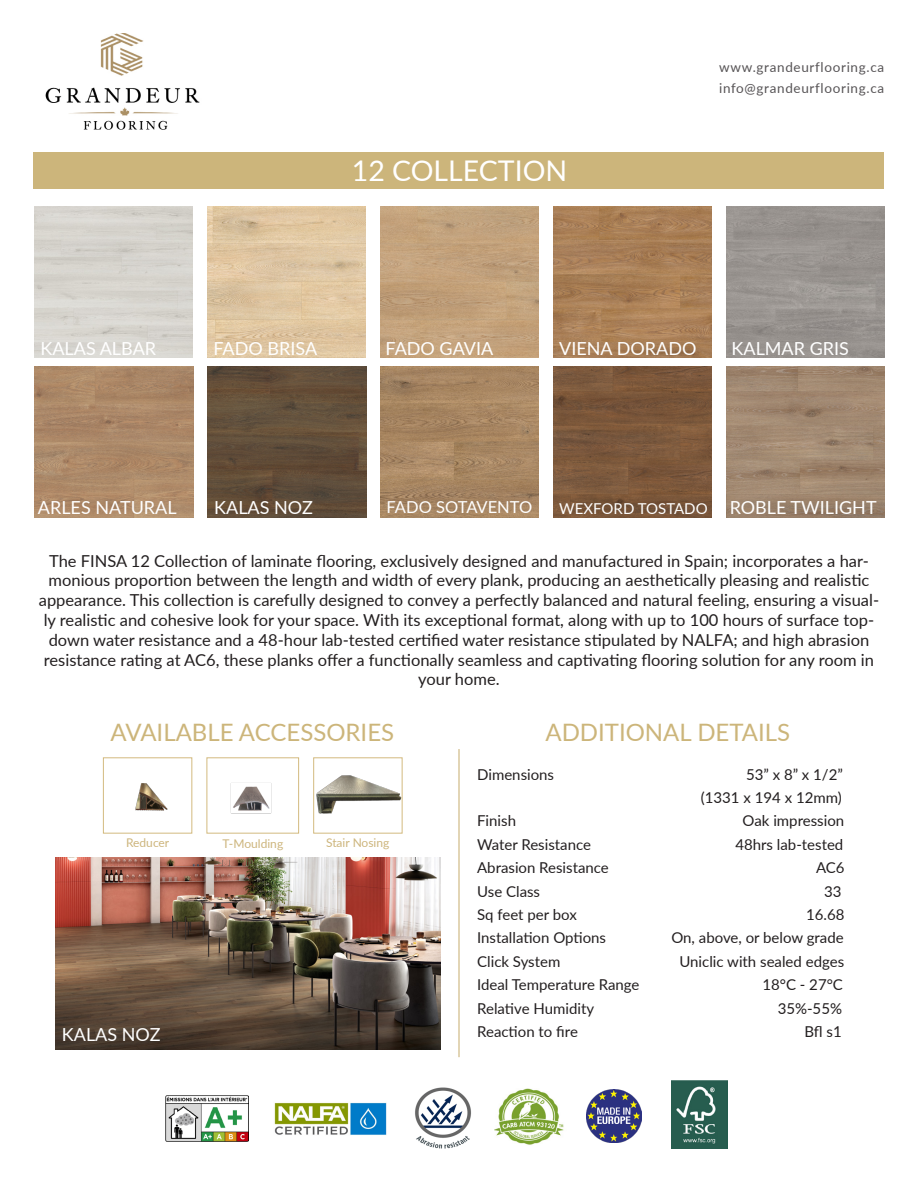
<style>
.page{position:relative;width:918px;height:1188px;background:#fff}
.page>*{position:absolute;margin:0;border:0;box-sizing:border-box;transform-origin:0 0}
.t1{font:28.5px "Lato";color:#fff}
.t2{font:24px "Lato";color:#ccb57a}
.t3{font:18px "Lato";color:#fff}
.t4{font:16.5px/19.8px "Lato";color:#231f20;text-align:center}
.t5{font:16.5px "Lato";color:#fff}
.t6{font:15px "Lato";color:#231f20}
.t7{font:15px "Lato";color:#fff}
.t8{font:13.5px "Lato";letter-spacing:.05em;color:#575456}
.t9{font:12px "Lato";color:#cdb57c}
</style>
<div class="page">
<div style="left:34px;top:152px;width:850px;height:37px;background:#ccb57b"></div>
<img style="left:56px;top:858px;width:384px;height:192px">
<img style="left:45px;top:34px;width:155px;height:96px">
<hr style="left:458px;top:749px;width:2px;height:308px;background:#cdb57c">
<img style="left:166px;top:1095px;width:82px;height:47px">
<img style="left:274px;top:1102px;width:112px;height:33px">
<img style="left:587px;top:1090px;width:54px;height:53px">
<img style="left:415px;top:1088px;width:56px;height:61px">
<img style="left:494px;top:1088px;width:70px;height:57px">
<img style="left:671px;top:1081px;width:56px;height:67px">
<img style="left:380px;top:207px;width:158px;height:150px">
<img style="left:207px;top:207px;width:158px;height:150px">
<img style="left:553px;top:207px;width:158px;height:150px">
<img style="left:135px;top:783px;width:33px;height:28px">
<div style="left:103px;top:757px;width:89px;height:77px;border:1px solid #d3ba7f"></div>
<img style="left:316px;top:775px;width:85px;height:39px">
<div style="left:313px;top:757px;width:90px;height:77px;border:1px solid #d3ba7f"></div>
<img style="left:230px;top:783px;width:42px;height:31px">
<div style="left:207px;top:757px;width:92px;height:77px;border:1px solid #d3ba7f"></div>
<img style="left:208px;top:366px;width:158px;height:151px">
<img style="left:381px;top:366px;width:158px;height:151px">
<img style="left:34px;top:366px;width:159px;height:151px">
<img style="left:726px;top:207px;width:158px;height:150px">
<img style="left:553px;top:366px;width:159px;height:151px">
<img style="left:726px;top:366px;width:158px;height:151px">
<p class="t1" style="left:352px;top:150px;width:217px">12 COLLECTION</p>
<p class="t8" style="left:719px;top:57px;width:166px">www.grandeurflooring.ca</p>
<p class="t8" style="left:719px;top:78px;width:167px">info@grandeurflooring.ca</p>
<p class="t3" style="left:41px;top:336px;width:117px">KALAS ALBAR</p>
<p class="t3" style="left:214px;top:336px;width:105px">FADO BRISA</p>
<p class="t3" style="left:386px;top:336px;width:109px">FADO GAVIA</p>
<p class="t3" style="left:559px;top:336px;width:139px">VIENA DORADO</p>
<p class="t3" style="left:732px;top:336px;width:119px">KALMAR GRIS</p>
<p class="t3" style="left:38px;top:495px;width:140px">ARLES NATURAL</p>
<p class="t3" style="left:214px;top:495px;width:100px">KALAS NOZ</p>
<p class="t5" style="left:387px;top:495px;width:147px">FADO SOTAVENTO</p>
<p class="t7" style="left:559px;top:497px;width:150px">WEXFORD TOSTADO</p>
<p class="t3" style="left:730px;top:494px;width:148px">ROBLE TWILIGHT</p>
<p class="t4" style="left:39px;top:550px;width:842px">The FINSA 12 Collection of laminate flooring, exclusively designed and manufactured in Spain; incorporates a har&shy;monious proportion between the length and width of every plank, producing an aesthetically pleasing and realistic appearance. This collection is carefully designed to convey a perfectly balanced and natural feeling, ensuring a visual&shy;ly realistic and cohesive look for your space. With its exceptional format, along with up to 100 hours of surface top&shy;down water resistance and a 48-hour lab-tested certified water resistance stipulated by NALFA; and high abrasion resistance rating at AC6, these planks offer a functionally seamless and captivating flooring solution for any room in your home.</p>
<p class="t2" style="left:111px;top:716px;width:285px">AVAILABLE ACCESSORIES</p>
<p class="t2" style="left:545px;top:716px;width:246px">ADDITIONAL DETAILS</p>
<p class="t9" style="left:126px;top:834px;width:45px">Reducer</p>
<p class="t9" style="left:223px;top:835px;width:62px">T-Moulding</p>
<p class="t9" style="left:326px;top:834px;width:65px">Stair Nosing</p>
<p class="t3" style="left:62px;top:1022px;width:100px">KALAS NOZ</p>
<p class="t6" style="left:477px;top:763px;width:78px">Dimensions</p>
<p class="t6" style="left:746px;top:763px;width:98px">53” x 8” x 1/2”</p>
<p class="t6" style="left:701px;top:787px;width:143px">(1331 x 194 x 12mm)</p>
<p class="t6" style="left:477px;top:810px;width:40px">Finish</p>
<p class="t6" style="left:743px;top:810px;width:103px">Oak impression</p>
<p class="t6" style="left:477px;top:834px;width:115px">Water Resistance</p>
<p class="t6" style="left:735px;top:834px;width:109px">48hrs lab-tested</p>
<p class="t6" style="left:477px;top:857px;width:133px">Abrasion Resistance</p>
<p class="t6" style="left:816px;top:857px;width:30px">AC6</p>
<p class="t6" style="left:477px;top:880px;width:64px">Use Class</p>
<p class="t6" style="left:824px;top:880px;width:19px">33</p>
<p class="t6" style="left:477px;top:904px;width:101px">Sq feet per box</p>
<p class="t6" style="left:806px;top:904px;width:40px">16.68</p>
<p class="t6" style="left:477px;top:927px;width:130px">Installation Options</p>
<p class="t6" style="left:671px;top:927px;width:174px">On, above, or below grade</p>
<p class="t6" style="left:477px;top:951px;width:85px">Click System</p>
<p class="t6" style="left:679px;top:951px;width:166px">Uniclic with sealed edges</p>
<p class="t6" style="left:477px;top:974px;width:164px">Ideal Temperature Range</p>
<p class="t6" style="left:762px;top:974px;width:82px">18°C - 27°C</p>
<p class="t6" style="left:477px;top:997px;width:118px">Relative Humidity</p>
<p class="t6" style="left:778px;top:997px;width:66px">35%-55%</p>
<p class="t6" style="left:477px;top:1021px;width:102px">Reaction to fire</p>
<p class="t6" style="left:805px;top:1021px;width:39px">Bfl s1</p>
</div>
